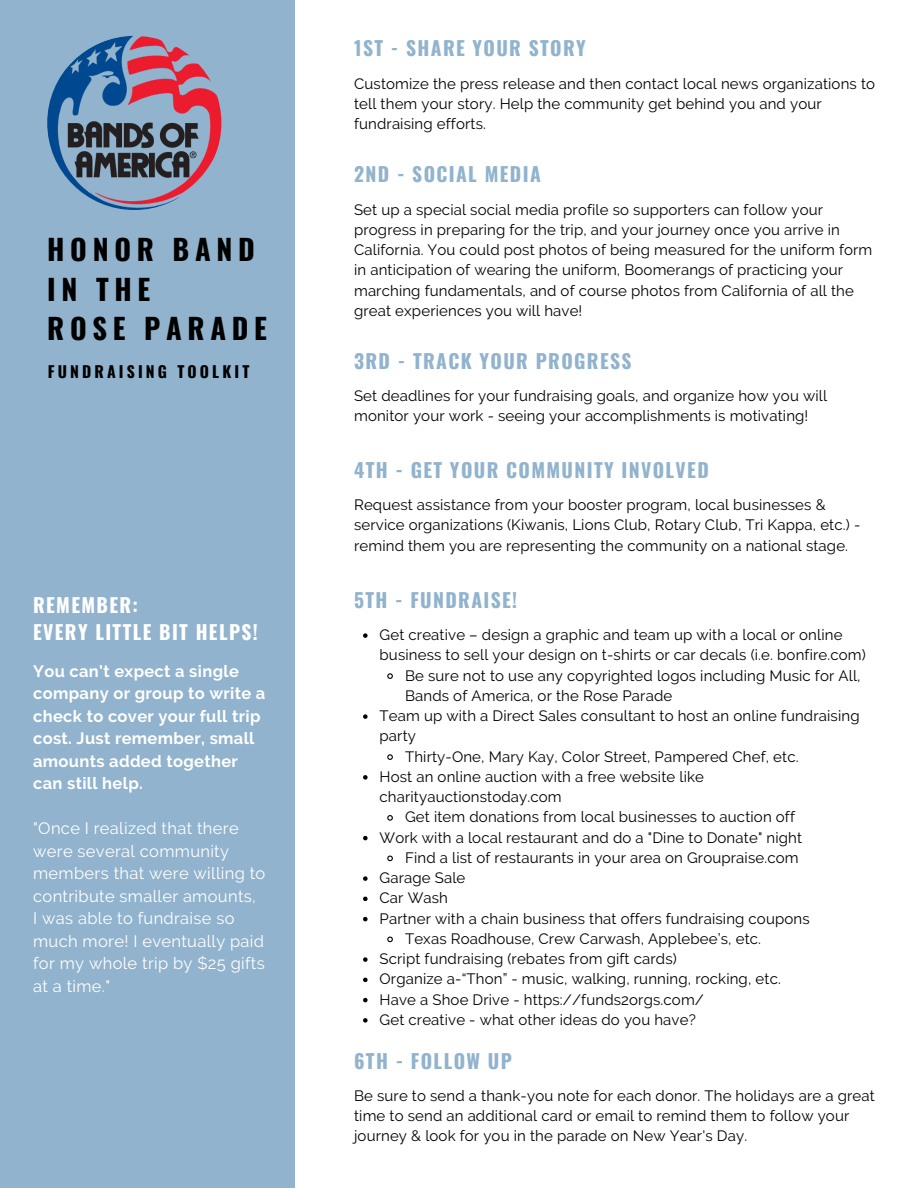
<style>
.page{position:relative;width:918px;height:1188px;background:#fff}
.page>*{position:absolute;margin:0;border:0;box-sizing:border-box;transform-origin:0 0}
.t1{font:700 28.5px "Oswald";letter-spacing:.2em;color:#000}
.t2{font:700 19.5px "Oswald";letter-spacing:.07em;color:#91b3cd}
.t3{font:700 19.5px "Oswald";letter-spacing:.07em;color:#fff}
.t4{font:16.5px/22.5px "Raleway";letter-spacing:.02em;color:#fff}
.t5{font:700 16.5px/22.5px "Raleway";letter-spacing:.02em;color:#fff}
.t6{font:700 15.75px "Oswald";letter-spacing:.2em;color:#000}
.t7{font:15px/20.2px "Raleway";letter-spacing:.01em;color:#000}
</style>
<div class="page">
<div style="left:0;top:0;width:295px;height:1188px;background:#91b3cd"></div>
<img style="left:47px;top:36px;width:174px;height:174px;border-radius:50%">
<svg style="left:363px;top:633px;width:5px;height:5px"></svg>
<svg style="left:387px;top:673px;width:6px;height:6px"></svg>
<svg style="left:363px;top:714px;width:5px;height:5px"></svg>
<svg style="left:387px;top:754px;width:6px;height:6px"></svg>
<svg style="left:363px;top:775px;width:5px;height:5px"></svg>
<svg style="left:387px;top:815px;width:6px;height:6px"></svg>
<svg style="left:363px;top:836px;width:5px;height:4px"></svg>
<svg style="left:387px;top:855px;width:6px;height:7px"></svg>
<svg style="left:363px;top:876px;width:5px;height:5px"></svg>
<svg style="left:363px;top:897px;width:5px;height:4px"></svg>
<svg style="left:363px;top:917px;width:5px;height:4px"></svg>
<svg style="left:387px;top:936px;width:6px;height:7px"></svg>
<svg style="left:363px;top:957px;width:5px;height:5px"></svg>
<svg style="left:363px;top:978px;width:5px;height:4px"></svg>
<svg style="left:363px;top:998px;width:5px;height:4px"></svg>
<svg style="left:363px;top:1018px;width:5px;height:5px"></svg>
<p class="t1" style="left:47px;top:227px;width:209px">HONOR BAND</p>
<p class="t1" style="left:47px;top:267px;width:105px">IN THE</p>
<p class="t1" style="left:47px;top:306px;width:221px">ROSE PARADE</p>
<p class="t6" style="left:48px;top:360px;width:203px">FUNDRAISING TOOLKIT</p>
<p class="t3" style="left:33px;top:590px;width:106px">REMEMBER:</p>
<p class="t3" style="left:33px;top:617px;width:226px">EVERY LITTLE BIT HELPS!</p>
<p class="t5" style="left:33px;top:660px;width:234px">You can't expect a single company or group to write a check to cover your full trip cost. Just remember, small amounts added together can still help.</p>
<p class="t4" style="left:33px;top:817px;width:234px">"Once I realized that there were several community members that were willing to contribute smaller amounts,</p>
<p class="t4" style="left:33px;top:907px;width:233px">I was able to fundraise so much more! I eventually paid for my whole trip by $25 gifts at a time."</p>
<p class="t2" style="left:354px;top:33px;width:233px">1ST - SHARE YOUR STORY</p>
<p class="t7" style="left:354px;top:73px;width:523px">Customize the press release and then contact local news organizations to tell them your story. Help the community get behind you and your fundraising efforts.</p>
<p class="t2" style="left:354px;top:159px;width:188px">2ND - SOCIAL MEDIA</p>
<p class="t7" style="left:354px;top:199px;width:520px">Set up a special social media profile so supporters can follow your progress in preparing for the trip, and your journey once you arrive in California. You could post photos of being measured for the uniform form in anticipation of wearing the uniform, Boomerangs of practicing your marching fundamentals, and of course photos from California of all the great experiences you will have!</p>
<p class="t2" style="left:354px;top:345px;width:279px">3RD - TRACK YOUR PROGRESS</p>
<p class="t7" style="left:354px;top:386px;width:475px">Set deadlines for your fundraising goals, and organize how you will monitor your work - seeing your accomplishments is motivating!</p>
<p class="t2" style="left:354px;top:454px;width:356px">4TH - GET YOUR COMMUNITY INVOLVED</p>
<p class="t7" style="left:354px;top:495px;width:508px">Request assistance from your booster program, local businesses &amp; service organizations (Kiwanis, Lions Club, Rotary Club, Tri Kappa, etc.) - remind them you are representing the community on a national stage.</p>
<p class="t2" style="left:354px;top:585px;width:165px">5TH - FUNDRAISE!</p>
<p class="t7" style="left:380px;top:625px;width:488px">Get creative – design a graphic and team up with a local or online business to sell your design on t-shirts or car decals (i.e. bonfire.com)</p>
<p class="t7" style="left:405px;top:665px;width:457px">Be sure not to use any copyrighted logos including Music for All,<br>Bands of America, or the Rose Parade</p>
<p class="t7" style="left:380px;top:706px;width:482px">Team up with a Direct Sales consultant to host an online fundraising party</p>
<p class="t7" style="left:405px;top:746px;width:395px">Thirty-One, Mary Kay, Color Street, Pampered Chef, etc.</p>
<p class="t7" style="left:380px;top:766px;width:326px">Host an online auction with a free website like charityauctionstoday.com</p>
<p class="t7" style="left:405px;top:807px;width:391px">Get item donations from local businesses to auction off</p>
<p class="t7" style="left:380px;top:827px;width:424px">Work with a local restaurant and do a "Dine to Donate" night</p>
<p class="t7" style="left:405px;top:847px;width:395px">Find a list of restaurants in your area on Groupraise.com</p>
<p class="t7" style="left:380px;top:868px;width:87px">Garage Sale</p>
<p class="t7" style="left:380px;top:888px;width:70px">Car Wash</p>
<p class="t7" style="left:380px;top:908px;width:432px">Partner with a chain business that offers fundraising coupons</p>
<p class="t7" style="left:405px;top:928px;width:358px">Texas Roadhouse, Crew Carwash, Applebee’s, etc.</p>
<p class="t7" style="left:380px;top:949px;width:299px">Script fundraising (rebates from gift cards)</p>
<p class="t7" style="left:380px;top:969px;width:403px">Organize a-“Thon” - music, walking, running, rocking, etc.</p>
<p class="t7" style="left:380px;top:989px;width:326px">Have a Shoe Drive - https://funds2orgs.com/</p>
<p class="t7" style="left:380px;top:1009px;width:318px">Get creative - what other ideas do you have?</p>
<p class="t2" style="left:354px;top:1045px;width:159px">6TH - FOLLOW UP</p>
<p class="t7" style="left:354px;top:1085px;width:522px">Be sure to send a thank-you note for each donor. The holidays are a great time to send an additional card or email to remind them to follow your journey &amp; look for you in the parade on New Year's Day.</p>
</div>
